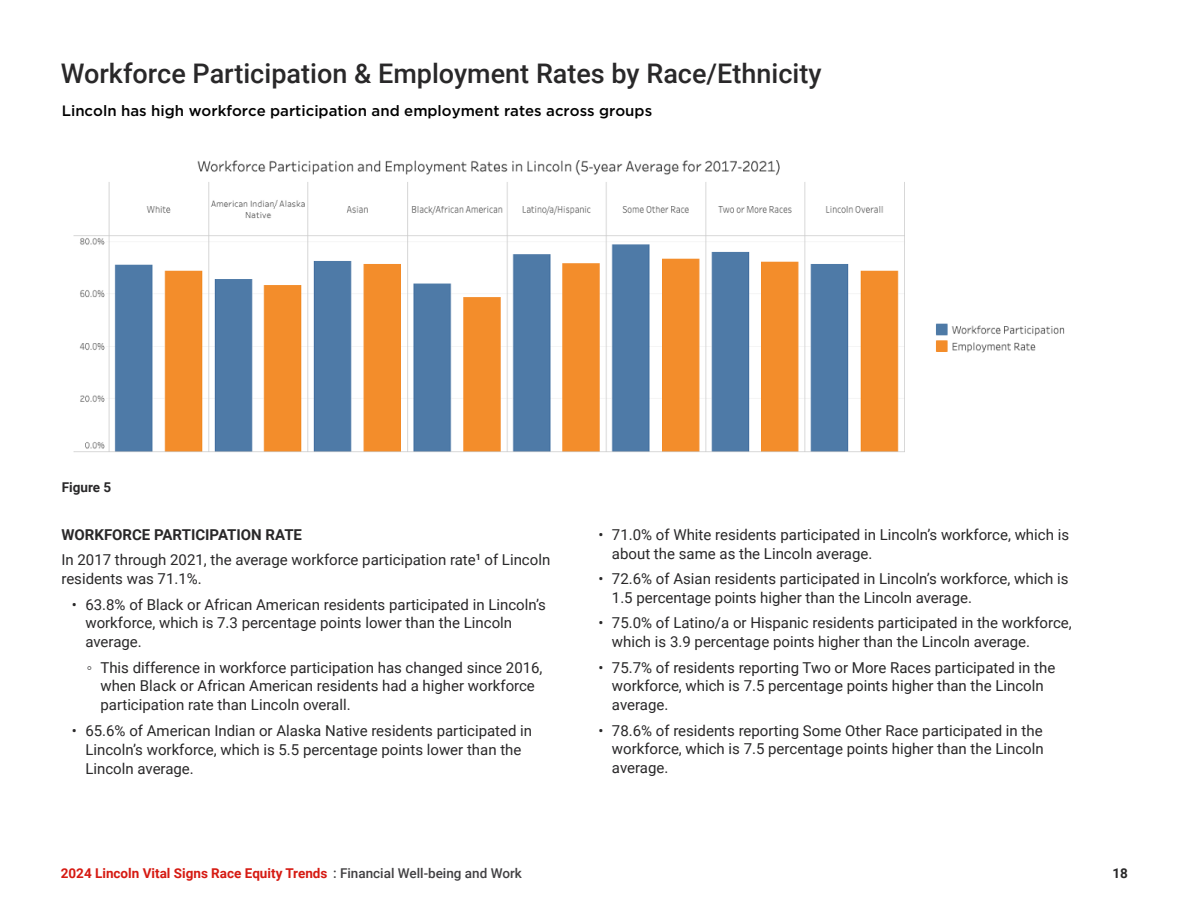
<style>
.page{position:relative;width:1188px;height:918px;background:#fff}
.page>*{position:absolute;margin:0;border:0;box-sizing:border-box;transform-origin:0 0}
.t1{font:500 27px "Roboto";color:#292829}
.t2{font:15px/18.8px "Roboto";color:#292829}
.t3{font:500 15px "Gotham";color:#000}
.t4{font:700 13.5px "Roboto";color:#d61a12}
.t5{font:700 13.5px "Roboto";color:#292829}
.s1{font-weight:700}
.s2{font-family:"Arial"}
.s3{font-weight:500;color:#414042}
</style>
<div class="page">
<img style="left:73px;top:160px;width:832px;height:292px">
<img style="left:936px;top:323px;width:129px;height:30px">
<h1 class="t1" style="left:61px;top:54px;width:762px">Workforce Participation &amp; Employment Rates by Race/Ethnicity</h1>
<p class="t3" style="left:62px;top:101px;width:592px">Lincoln has high workforce participation and employment rates across groups</p>
<p class="t5" style="left:62px;top:478px;width:51px">Figure 5</p>
<p class="t2" style="left:61px;top:521px;width:490px;line-height:25.5px"><span class="s1">WORKFORCE PARTICIPATION RATE<br></span>In 2017 through 2021, the average workforce participation rate<sup>1</sup> of Lincoln</p>
<p class="t2" style="left:61px;top:569px;width:142px">residents was 71.1%.</p>
<p class="t2" style="left:85px;top:594px;width:462px;text-indent:-14px">• 63.8% of Black or African American residents participated in Lincoln’s workforce, which is 7.3 percentage points lower than the Lincoln average.</p>
<p class="t2" style="left:100px;top:657px;width:444px;text-indent:-13px"><span class="s2">◦</span> This difference in workforce participation has changed since 2016, when Black or African American residents had a higher workforce participation rate than Lincoln overall.</p>
<p class="t2" style="left:85px;top:721px;width:448px;text-indent:-14px">• 65.6% of American Indian or Alaska Native residents participated in<br>Lincoln’s workforce, which is 5.5 percentage points lower than the<br>Lincoln average.</p>
<p class="t2" style="left:612px;top:525px;width:459px;text-indent:-14px">• 71.0% of White residents participated in Lincoln’s workforce, which is about the same as the Lincoln average.</p>
<p class="t2" style="left:612px;top:569px;width:458px;text-indent:-14px">• 72.6% of Asian residents participated in Lincoln’s workforce, which is<br>1.5 percentage points higher than the Lincoln average.</p>
<p class="t2" style="left:612px;top:613px;width:461px;text-indent:-14px">• 75.0% of Latino/a or Hispanic residents participated in the workforce, which is 3.9 percentage points higher than the Lincoln average.</p>
<p class="t2" style="left:612px;top:657px;width:445px;text-indent:-14px">• 75.7% of residents reporting Two or More Races participated in the workforce, which is 7.5 percentage points higher than the Lincoln average.</p>
<p class="t2" style="left:612px;top:720px;width:433px;text-align:justify;text-indent:-14px">• 78.6% of residents reporting Some Other Race participated in the workforce, which is 7.5 percentage points higher than the Lincoln average.</p>
<p class="t4" style="left:61px;top:864px;width:463px">2024 Lincoln Vital Signs Race Equity Trends <span class="s3">: Financial Well-being and Work</span></p>
<p class="t5" style="left:1112px;top:863px;width:17px">18</p>
</div>
